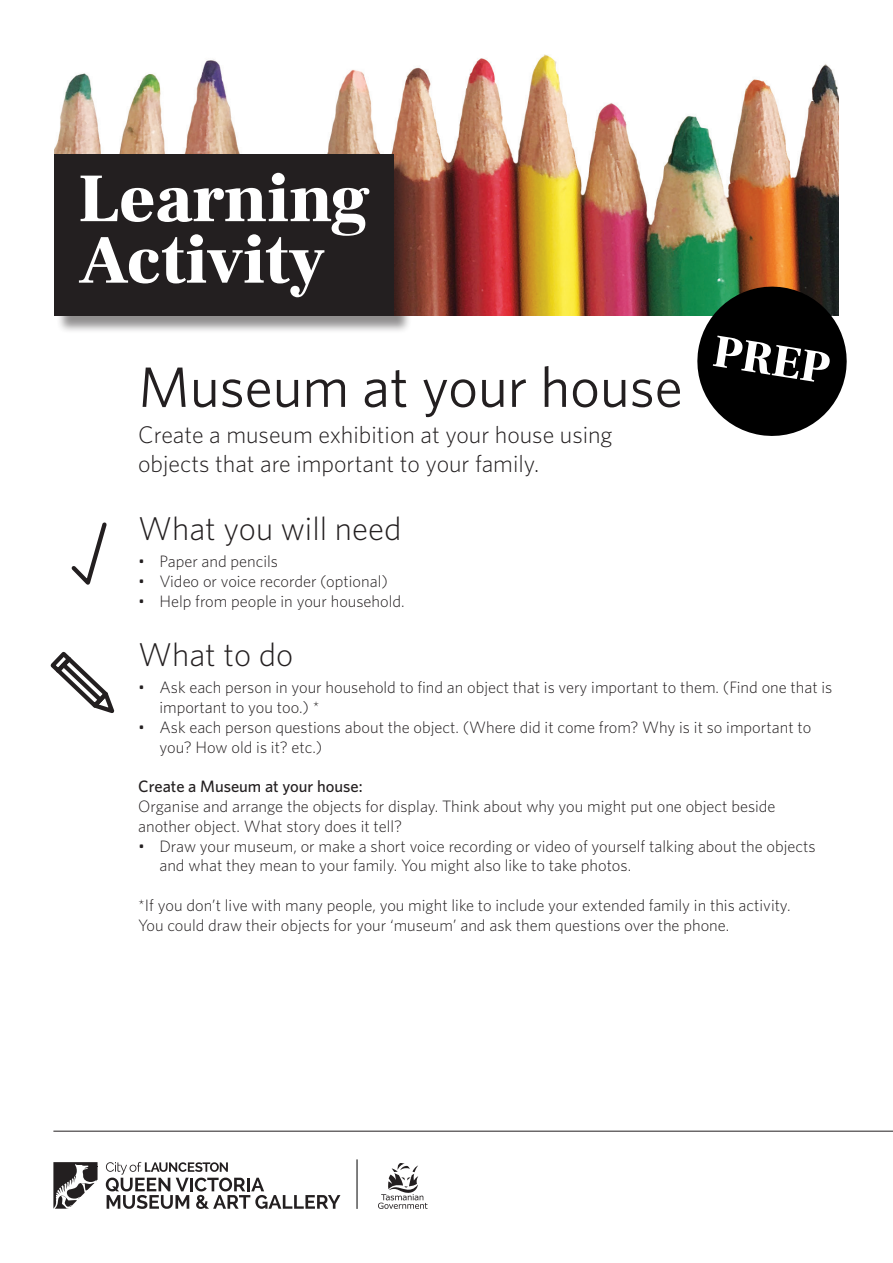
<style>
.page{position:relative;width:893px;height:1263px;background:#fff}
.page>*{position:absolute;margin:0;border:0;box-sizing:border-box;transform-origin:0 0}
.t1{font:900 69px/61.5px "Frank Ruhl Libre";color:#fff}
.t2{font:57px "Whitney";color:#231f20}
.t3{font:900 46.2px "Frank Ruhl Libre";color:#fff}
.t4{font:300 33px "Whitney";color:#231f20}
.t5{font:300 24px/28.8px "Whitney";color:#231f20}
.t6{font:300 16.5px/19.8px "Whitney";color:#231f20}
.t7{font:500 16.5px "Whitney";color:#231f20}
</style>
<div class="page">
<img style="left:54px;top:54px;width:785px;height:261px">
<div style="left:56px;top:156px;width:356px;height:178px;background:#231f20;opacity:.5"></div>
<div style="left:54px;top:154px;width:339px;height:161px;background:#231f20"></div>
<svg style="left:378px;top:1163px;width:49px;height:46px"></svg>
<svg style="left:53px;top:1162px;width:45px;height:47px"></svg>
<svg style="left:106px;top:1162px;width:234px;height:47px"></svg>
<hr style="left:357px;top:1159px;width:1px;height:50px;background:#000">
<hr style="left:53px;top:1131px;width:840px;height:1px;background:#231f20">
<svg style="left:71px;top:522px;width:36px;height:63px"></svg>
<svg style="left:50px;top:651px;width:65px;height:62px"></svg>
<svg style="left:692px;top:281px;width:155px;height:155px"></svg>
<p class="t1" style="left:78px;top:170px;width:293px">Learning<br>Activity</p>
<p class="t2" style="left:138px;top:349px;width:546px">Museum at your house</p>
<p class="t5" style="left:138px;top:419px;width:476px">Create a museum exhibition at your house using objects that are important to your family.</p>
<p class="t3" style="left:718px;top:323px;width:119px;rotate:9deg">PREP</p>
<p class="t4" style="left:138px;top:507px;width:265px">What you will need</p>
<p class="t6" style="left:138px;top:551px;width:141px">• Paper and pencils</p>
<p class="t6" style="left:138px;top:571px;width:251px">• Video or voice recorder (optional)</p>
<p class="t6" style="left:138px;top:590px;width:268px">• Help from people in your household.</p>
<p class="t4" style="left:138px;top:633px;width:157px">What to do</p>
<p class="t6" style="left:159px;top:677px;width:674px;text-indent:-21px">• Ask each person in your household to find an object that is very important to them. (Find one that is important to you too.) *</p>
<p class="t6" style="left:159px;top:716px;width:653px;text-indent:-21px">• Ask each person questions about the object. (Where did it come from? Why is it so important to you? How old is it? etc.)</p>
<p class="t7" style="left:138px;top:775px;width:226px">Create a Museum at your house:</p>
<p class="t6" style="left:138px;top:796px;width:639px">Organise and arrange the objects for display. Think about why you might put one object beside</p>
<p class="t6" style="left:138px;top:815px;width:266px">another object. What story does it tell?</p>
<p class="t6" style="left:159px;top:835px;width:658px;text-indent:-21px">• Draw your museum, or make a short voice recording or video of yourself talking about the objects and what they mean to your family. You might also like to take photos.</p>
<p class="t6" style="left:138px;top:895px;width:654px">*If you don’t live with many people, you might like to include your extended family in this activity.<br>You could draw their objects for your ‘museum’ and ask them questions over the phone.</p>
</div>
